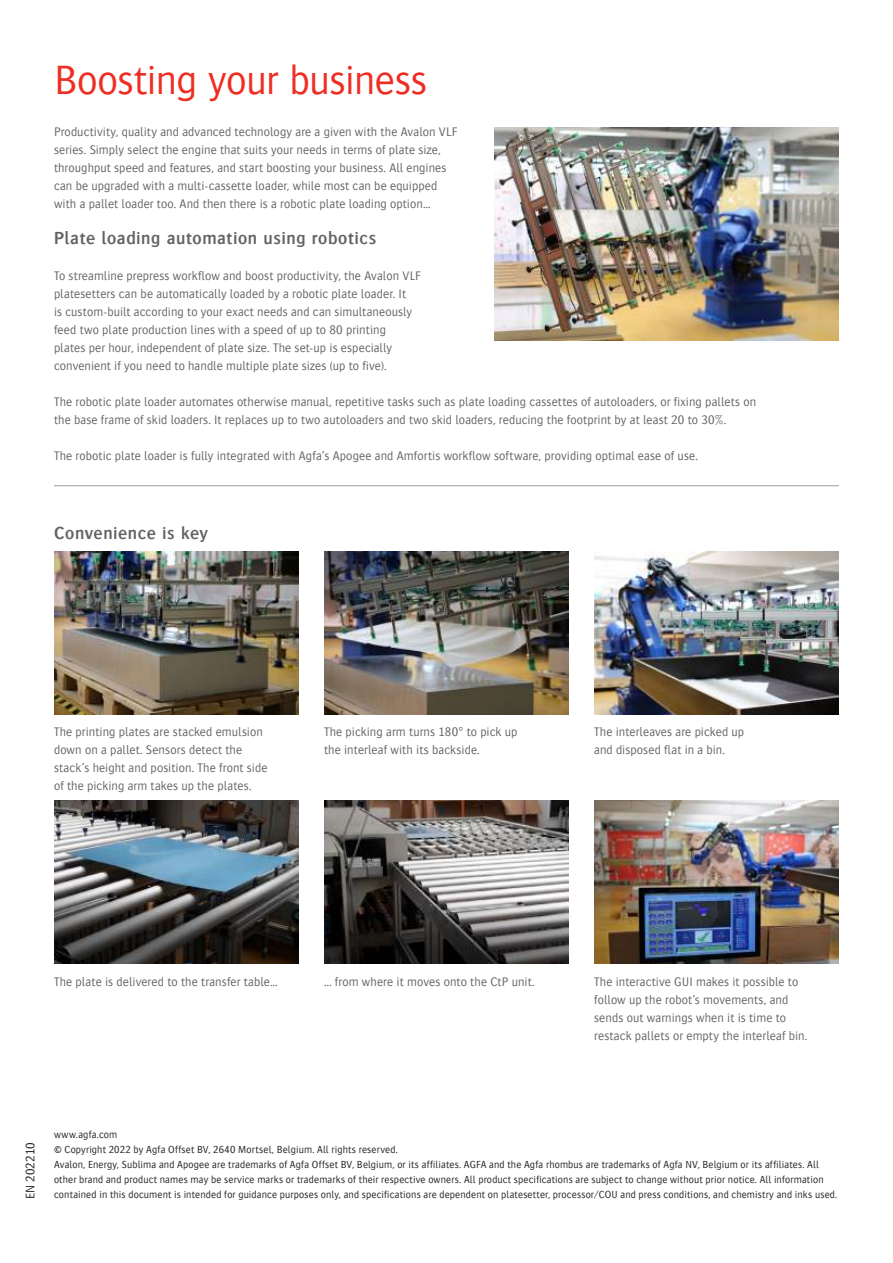
<style>
.page{position:relative;width:893px;height:1263px;background:#fff}
.page>*{position:absolute;margin:0;border:0;box-sizing:border-box;transform-origin:0 0}
.t1{font:300 42px "Bosis For Agfa";letter-spacing:-.01em;color:#ee2e22}
.t2{font:600 18px "Bosis For Agfa";letter-spacing:.03em;color:#636366}
.t3{font:300 12.75px/18px "Bosis For Agfa";letter-spacing:.01em;color:#636366}
.t4{font:300 12.75px "Bosis For Agfa";letter-spacing:.005em;color:#231f20}
.t5{font:300 10.5px/15px "Bosis For Agfa";letter-spacing:.015em;color:#231f20}
</style>
<div class="page">
<hr style="left:54px;top:485px;width:785px;height:1px;background:#9d9fa2">
<img style="left:54px;top:551px;width:245px;height:163px">
<img style="left:324px;top:551px;width:245px;height:163px">
<img style="left:594px;top:551px;width:245px;height:163px">
<img style="left:54px;top:801px;width:245px;height:163px">
<img style="left:324px;top:801px;width:245px;height:163px">
<img style="left:594px;top:801px;width:245px;height:163px">
<img style="left:494px;top:128px;width:345px;height:212px">
<h1 class="t1" style="left:54px;top:58px;width:375px">Boosting your business</h1>
<p class="t3" style="left:54px;top:122px;width:405px">Productivity, quality and advanced technology are a given with the Avalon VLF series. Simply select the engine that suits your needs in terms of plate size, throughput speed and features, and start boosting your business. All engines can be upgraded with a multi-cassette loader, while most can be equipped with a pallet loader too. And then there is a robotic plate loading option…</p>
<h2 class="t2" style="left:54px;top:228px;width:324px">Plate loading automation using robotics</h2>
<p class="t3" style="left:54px;top:266px;width:368px">To streamline prepress workflow and boost productivity, the Avalon VLF platesetters can be automatically loaded by a robotic plate loader. It<br>is custom-built according to your exact needs and can simultaneously feed two plate production lines with a speed of up to 80 printing<br>plates per hour, independent of plate size. The set-up is especially convenient if you need to handle multiple plate sizes (up to five).</p>
<p class="t3" style="left:54px;top:392px;width:704px">The robotic plate loader automates otherwise manual, repetitive tasks such as plate loading cassettes of autoloaders, or fixing pallets on the base frame of skid loaders. It replaces up to two autoloaders and two skid loaders, reducing the footprint by at least 20 to 30%.</p>
<p class="t3" style="left:54px;top:446px;width:645px">The robotic plate loader is fully integrated with Agfa’s Apogee and Amfortis workflow software, providing optimal ease of use.</p>
<h2 class="t2" style="left:54px;top:525px;width:156px">Convenience is key</h2>
<p class="t3" style="left:54px;top:723px;width:215px">The printing plates are stacked emulsion down on a pallet. Sensors detect the stack’s height and position. The front side of the picking arm takes up the plates.</p>
<p class="t3" style="left:324px;top:723px;width:195px">The picking arm turns 180° to pick up the interleaf with its backside.</p>
<p class="t3" style="left:594px;top:723px;width:151px">The interleaves are picked up and disposed flat in a bin.</p>
<p class="t3" style="left:54px;top:972px;width:225px">The plate is delivered to the transfer table…</p>
<p class="t3" style="left:324px;top:972px;width:212px">… from where it moves onto the CtP unit.</p>
<p class="t3" style="left:594px;top:973px;width:215px">The interactive GUI makes it possible to follow up the robot’s movements, and sends out warnings when it is time to restack pallets or empty the interleaf bin.</p>
<p class="t4" style="left:24px;top:1199px;width:58px;rotate:-90deg">EN 202210</p>
<p class="t5" style="left:54px;top:1127px;width:771px">www.agfa.com<br>© Copyright 2022 by Agfa Offset BV, 2640 Mortsel, Belgium. All rights reserved.<br>Avalon, Energy, Sublima and Apogee are trademarks of Agfa Offset BV, Belgium, or its affiliates. AGFA and the Agfa rhombus are trademarks of Agfa NV, Belgium or its affiliates. All other brand and product names may be service marks or trademarks of their respective owners. All product specifications are subject to change without prior notice. All information</p>
<p class="t5" style="left:54px;top:1187px;width:785px">contained in this document is intended for guidance purposes only, and specifications are dependent on platesetter, processor/COU and press conditions, and chemistry and inks used.</p>
</div>
